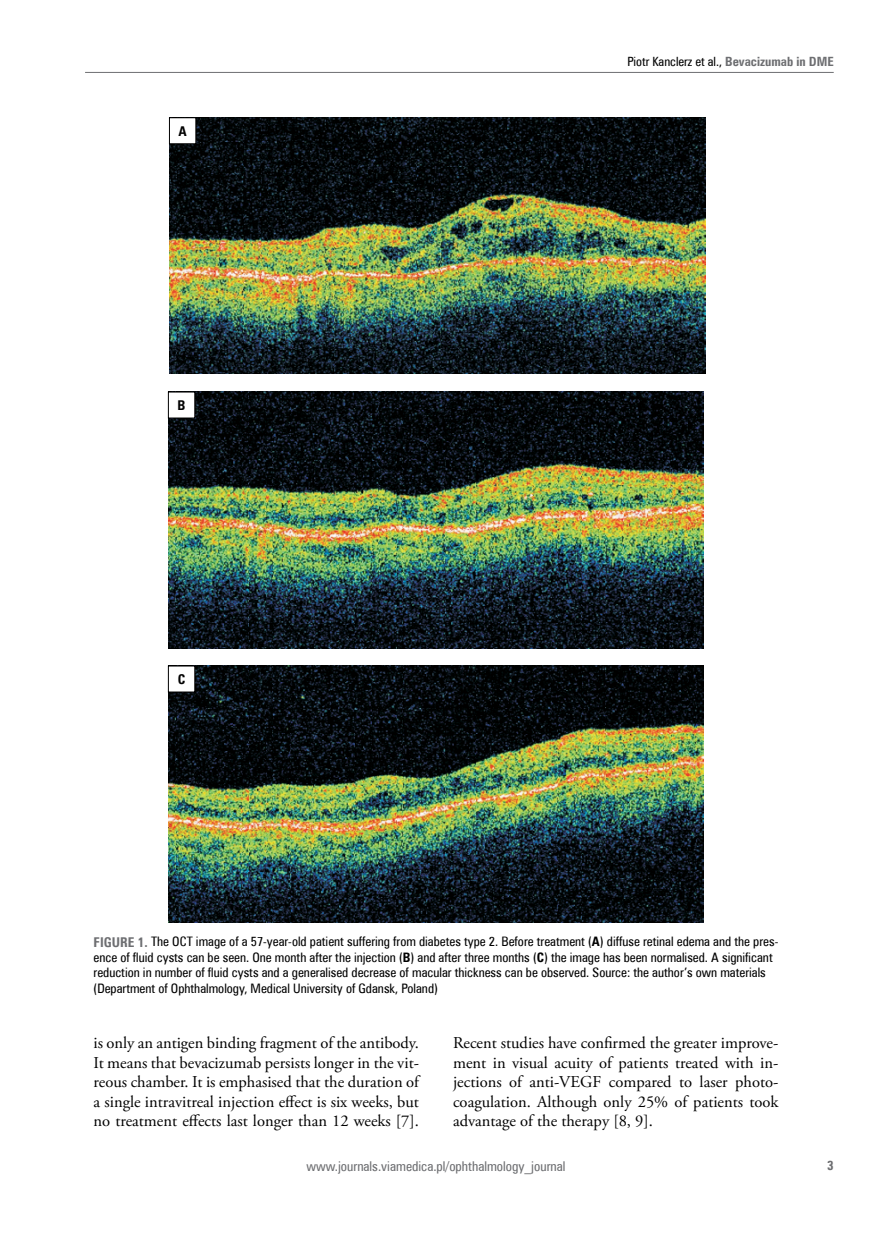
<style>
.page{position:relative;width:872px;height:1234px;background:#fff}
.page>*{position:absolute;margin:0;border:0;box-sizing:border-box;transform-origin:0 0}
.t1{font:16.5px/19.5px "Adobe Garamond Pro";color:#000;text-align:justify}
.t2{font:13.5px "Zurich Cn EU";color:#6d6e71}
.t3{font:700 13.5px "Zurich Cn EU";color:#6d6e71}
.t4{font:700 13.5px "Zurich Cn EU";color:#000}
.t5{font:700 13.2px "Zurich Cn EU";color:#6d6e71}
.t6{font:13.05px/15.6px "Zurich Cn EU";color:#000}
.t7{font:12.75px "Zurich Cn EU";color:#000}
.s1{font-weight:700;color:#6d6e71}
.s2{font-weight:700;font-size:13.5px;color:#6d6e71}
.s3{font-weight:700}
</style>
<div class="page">
<hr style="left:85px;top:72px;width:748px;height:1px;background:#6d6e71">
<img style="left:169px;top:117px;width:536px;height:257px">
<img style="left:168px;top:391px;width:536px;height:257px">
<img style="left:168px;top:665px;width:536px;height:256px">
<div style="left:169px;top:118px;width:27px;height:26px;background:#fff"></div>
<div style="left:169px;top:117px;width:27px;height:27px;border:1px solid #000"></div>
<div style="left:168px;top:392px;width:27px;height:26px;background:#fff"></div>
<div style="left:168px;top:391px;width:27px;height:27px;border:1px solid #000"></div>
<div style="left:168px;top:666px;width:27px;height:25px;background:#fff"></div>
<div style="left:168px;top:665px;width:27px;height:27px;border:1px solid #000"></div>
<p class="t4" style="left:178px;top:122px;width:10px">A</p>
<p class="t4" style="left:178px;top:396px;width:9px">B</p>
<p class="t4" style="left:178px;top:670px;width:9px">C</p>
<p class="t7" style="left:627px;top:54px;width:208px">Piotr Kanclerz et al., <span class="s1">Bevacizumab in DME</span></p>
<p class="t6" style="left:94px;top:933px;width:686px;text-indent:44px"><span class="s2">1.</span> The OCT image of a 57-year-old patient suffering from diabetes type 2. Before treatment (<span class="s3">A</span>) diffuse retinal edema and the pres&shy;ence of fluid cysts can be seen. One month after the injection (<span class="s3">B</span>) and after three months (<span class="s3">C</span>) the image has been normalised. A significant reduction in number of fluid cysts and a generalised decrease of macular thickness can be observed. Source: the author’s own materials (Department of Ophthalmology, Medical University of Gdansk, Poland)</p>
<p class="t3" style="left:94px;top:933px;width:15px">FIGURE</p>
<p class="t1" style="left:94px;top:1033px;width:327px">is only an antigen binding fragment of the antibody.<br>It means that bevacizumab persists longer in the vit&shy;reous chamber. It is emphasised that the duration of a single intravitreal injection effect is six weeks, but no treatment effects last longer than 12 weeks [7].</p>
<p class="t1" style="left:453px;top:1033px;width:327px">Recent studies have confirmed the greater improve&shy;ment in visual acuity of patients treated with in&shy;jections of anti-VEGF compared to laser photo&shy;coagulation. Although only 25% of patients took advantage of the therapy [8, 9].</p>
<p class="t2" style="left:306px;top:1157px;width:260px">www.journals.viamedica.pl/ophthalmology_journal</p>
<p class="t5" style="left:827px;top:1157px;width:8px">3</p>
</div>
